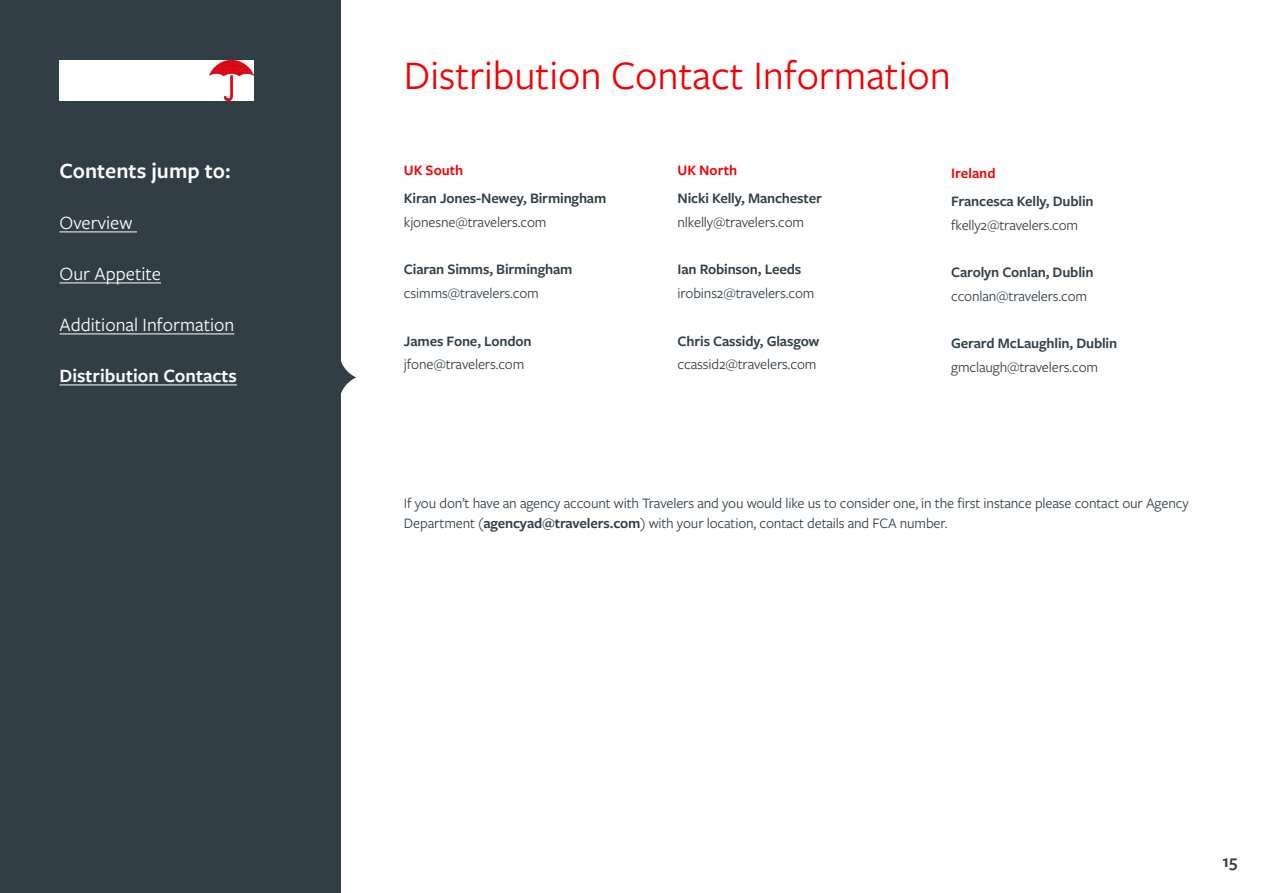
<style>
.page{position:relative;width:1263px;height:893px;background:#fff}
.page>*{position:absolute;margin:0;border:0;box-sizing:border-box;transform-origin:0 0}
.t1{font:42px "Freight Sans Pro";color:#f50002}
.t2{font:600 22.5px "Freight Sans Pro";color:#fff}
.t3{font:19.5px "Freight Sans Pro";color:#fff}
.t4{font:600 19.5px "Freight Sans Pro";color:#fff}
.t5{font:600 18px "Freight Sans Pro";color:#313e46}
.t6{font:15px/19.5px "Freight Sans Pro";letter-spacing:-.01em;color:#313e46}
.t7{font:600 15px "Freight Sans Pro";letter-spacing:-.01em;color:#313e46}
.t8{font:600 15px "Freight Sans Pro";color:#f50002}
.s1{font-weight:600}
</style>
<div class="page">
<div style="left:0;top:0;width:340px;height:893px;background:#313e46"></div>
<img style="left:60px;top:61px;width:194px;height:39px">
<hr style="left:60px;top:232px;width:77px;height:1px;background:#fff">
<hr style="left:60px;top:283px;width:101px;height:1px;background:#fff">
<hr style="left:60px;top:334px;width:174px;height:1px;background:#fff">
<hr style="left:60px;top:385px;width:177px;height:1px;background:#fff">
<svg style="left:340px;top:320px;width:16px;height:114px"></svg>
<h2 class="t2" style="left:60px;top:156px;width:173px">Contents jump to:</h2>
<h3 class="t3" style="left:60px;top:210px;width:75px">Overview</h3>
<h3 class="t3" style="left:60px;top:261px;width:103px">Our Appetite</h3>
<h3 class="t3" style="left:60px;top:312px;width:176px">Additional Information</h3>
<h3 class="t4" style="left:60px;top:363px;width:179px">Distribution Contacts</h3>
<h1 class="t1" style="left:404px;top:47px;width:549px">Distribution Contact Information</h1>
<p class="t8" style="left:404px;top:160px;width:61px">UK South</p>
<p class="t7" style="left:404px;top:188px;width:204px">Kiran Jones-Newey, Birmingham</p>
<p class="t6" style="left:404px;top:212px;width:144px">kjonesne@travelers.com</p>
<p class="t7" style="left:404px;top:259px;width:170px">Ciaran Simms, Birmingham</p>
<p class="t6" style="left:404px;top:283px;width:136px">csimms@travelers.com</p>
<p class="t7" style="left:404px;top:331px;width:129px">James Fone, London</p>
<p class="t6" style="left:404px;top:354px;width:122px">jfone@travelers.com</p>
<p class="t8" style="left:677px;top:160px;width:61px">UK North</p>
<p class="t7" style="left:677px;top:188px;width:146px">Nicki Kelly, Manchester</p>
<p class="t6" style="left:677px;top:212px;width:128px">nlkelly@travelers.com</p>
<p class="t7" style="left:677px;top:259px;width:125px">Ian Robinson, Leeds</p>
<p class="t6" style="left:677px;top:283px;width:138px">irobins2@travelers.com</p>
<p class="t7" style="left:677px;top:331px;width:143px">Chris Cassidy, Glasgow</p>
<p class="t6" style="left:677px;top:354px;width:140px">ccassid2@travelers.com</p>
<p class="t8" style="left:951px;top:163px;width:46px">Ireland</p>
<p class="t7" style="left:951px;top:191px;width:144px">Francesca Kelly, Dublin</p>
<p class="t6" style="left:951px;top:214px;width:128px">fkelly2@travelers.com</p>
<p class="t7" style="left:951px;top:262px;width:144px">Carolyn Conlan, Dublin</p>
<p class="t6" style="left:951px;top:286px;width:138px">cconlan@travelers.com</p>
<p class="t7" style="left:951px;top:333px;width:168px">Gerard McLaughlin, Dublin</p>
<p class="t6" style="left:951px;top:357px;width:149px">gmclaugh@travelers.com</p>
<p class="t6" style="left:404px;top:493px;width:786px">If you don’t have an agency account with Travelers and you would like us to consider one, in the first instance please contact our Agency<br>Department (<span class="s1">agencyad@travelers.com</span>) with your location, contact details and FCA number.</p>
<p class="t5" style="left:1222px;top:849px;width:16px">15</p>
</div>
